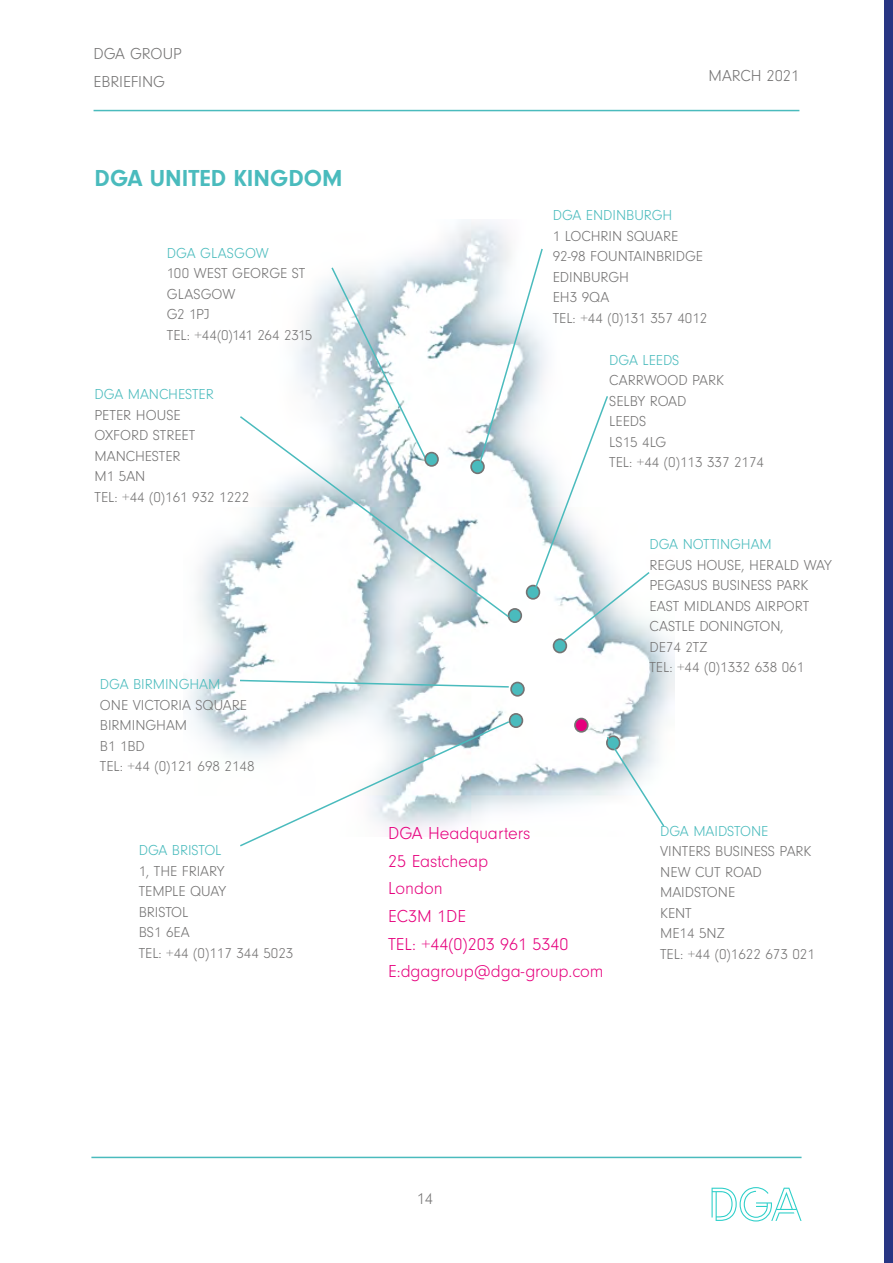
<style>
.page{position:relative;width:893px;height:1263px;background:#fff}
.page>*{position:absolute;margin:0;border:0;box-sizing:border-box;transform-origin:0 0}
.t1{font:700 24px "Neuzeit Gro";color:#4abbbd}
.t2{font:300 18px/27.6px "Neuzeit Gro";color:#e6007d}
.t3{font:300 16.5px/28.3px "Neuzeit Gro";color:#747373}
.t4{font:300 15px/20.5px "Neuzeit Gro";color:#747373}
.t5{font:300 15px "Neuzeit Gro";color:#4abbbd}
</style>
<div class="page">
<div style="left:884px;top:0;width:9px;height:1263px;background:#283583"></div>
<hr style="left:91px;top:1157px;width:710px;height:1px;background:#4abbbd">
<hr style="left:94px;top:110px;width:705px;height:1px;background:#4abbbd">
<svg style="left:712px;top:1187px;width:89px;height:34px"></svg>
<img style="left:188px;top:220px;width:486px;height:589px">
<div style="left:554px;top:639px;width:12px;height:13px;background:#4abbbd;border-radius:50%"></div>
<div style="left:553px;top:638px;width:14px;height:15px;border:2px solid #747373;border-radius:50%"></div>
<div style="left:511px;top:682px;width:13px;height:14px;background:#4abbbd;border-radius:50%"></div>
<div style="left:510px;top:682px;width:15px;height:15px;border:2px solid #747373;border-radius:50%"></div>
<div style="left:510px;top:714px;width:12px;height:13px;background:#4abbbd;border-radius:50%"></div>
<div style="left:509px;top:713px;width:14px;height:15px;border:2px solid #747373;border-radius:50%"></div>
<div style="left:575px;top:718px;width:13px;height:14px;background:#e6007d;border-radius:50%"></div>
<div style="left:574px;top:718px;width:15px;height:15px;border:2px solid #747373;border-radius:50%"></div>
<svg style="left:238px;top:415px;width:240px;height:204px"></svg>
<svg style="left:330px;top:266px;width:101px;height:201px"></svg>
<svg style="left:605px;top:735px;width:61px;height:92px"></svg>
<svg style="left:238px;top:720px;width:273px;height:127px"></svg>
<svg style="left:238px;top:679px;width:272px;height:9px"></svg>
<div style="left:425px;top:453px;width:13px;height:13px;background:#4abbbd;border-radius:50%"></div>
<div style="left:424px;top:452px;width:15px;height:15px;border:2px solid #747373;border-radius:50%"></div>
<svg style="left:478px;top:247px;width:173px;height:396px"></svg>
<p class="t3" style="left:94px;top:39px;width:90px">DGA GROUP<br>EBRIEFING</p>
<h1 class="t1" style="left:95px;top:165px;width:249px">DGA UNITED KINGDOM</h1>
<p class="t5" style="left:167px;top:245px;width:103px">DGA GLASGOW</p>
<p class="t4" style="left:167px;top:263px;width:147px">100 WEST GEORGE ST<br>GLASGOW<br>G2 1PJ<br>TEL: +44(0)141 264 2315</p>
<p class="t5" style="left:95px;top:386px;width:121px">DGA MANCHESTER</p>
<p class="t4" style="left:95px;top:405px;width:156px">PETER HOUSE<br>OXFORD STREET<br>MANCHESTER<br>M1 5AN<br>TEL: +44 (0)161 932 1222</p>
<p class="t5" style="left:100px;top:676px;width:122px">DGA BIRMINGHAM</p>
<p class="t4" style="left:100px;top:695px;width:156px">ONE VICTORIA SQUARE<br>BIRMINGHAM<br>B1 1BD<br>TEL: +44 (0)121 698 2148</p>
<p class="t5" style="left:139px;top:842px;width:84px">DGA BRISTOL</p>
<p class="t4" style="left:139px;top:861px;width:156px">1, THE FRIARY<br>TEMPLE QUAY<br>BRISTOL<br>BS1 6EA<br>TEL: +44 (0)117 344 5023</p>
<p class="t3" style="left:708px;top:62px;width:92px">MARCH 2021</p>
<p class="t5" style="left:553px;top:207px;width:121px">DGA ENDINBURGH</p>
<p class="t4" style="left:553px;top:226px;width:156px">1 LOCHRIN SQUARE<br>92-98 FOUNTAINBRIDGE<br>EDINBURGH<br>EH3 9QA<br>TEL: +44 (0)131 357 4012</p>
<p class="t5" style="left:609px;top:352px;width:72px">DGA LEEDS</p>
<p class="t4" style="left:609px;top:370px;width:156px">CARRWOOD PARK<br>SELBY ROAD<br>LEEDS<br>LS15 4LG<br>TEL: +44 (0)113 337 2174</p>
<p class="t5" style="left:649px;top:536px;width:124px">DGA NOTTINGHAM</p>
<p class="t4" style="left:649px;top:555px;width:184px">REGUS HOUSE, HERALD WAY<br>PEGASUS BUSINESS PARK<br>EAST MIDLANDS AIRPORT<br>CASTLE DONINGTON,<br>DE74 2TZ<br>TEL: +44 (0)1332 638 061</p>
<p class="t2" style="left:388px;top:820px;width:217px">DGA Headquarters<br>25 Eastcheap<br>London<br>EC3M 1DE<br>TEL: +44(0)203 961 5340<br>E:dgagroup@dga-group.com</p>
<p class="t5" style="left:660px;top:823px;width:110px">DGA MAIDSTONE</p>
<p class="t4" style="left:660px;top:841px;width:156px">VINTERS BUSINESS PARK<br>NEW CUT ROAD<br>MAIDSTONE<br>KENT<br>ME14 5NZ<br>TEL: +44 (0)1622 673 021</p>
<p class="t3" style="left:417px;top:1185px;width:18px">14</p>
</div>
